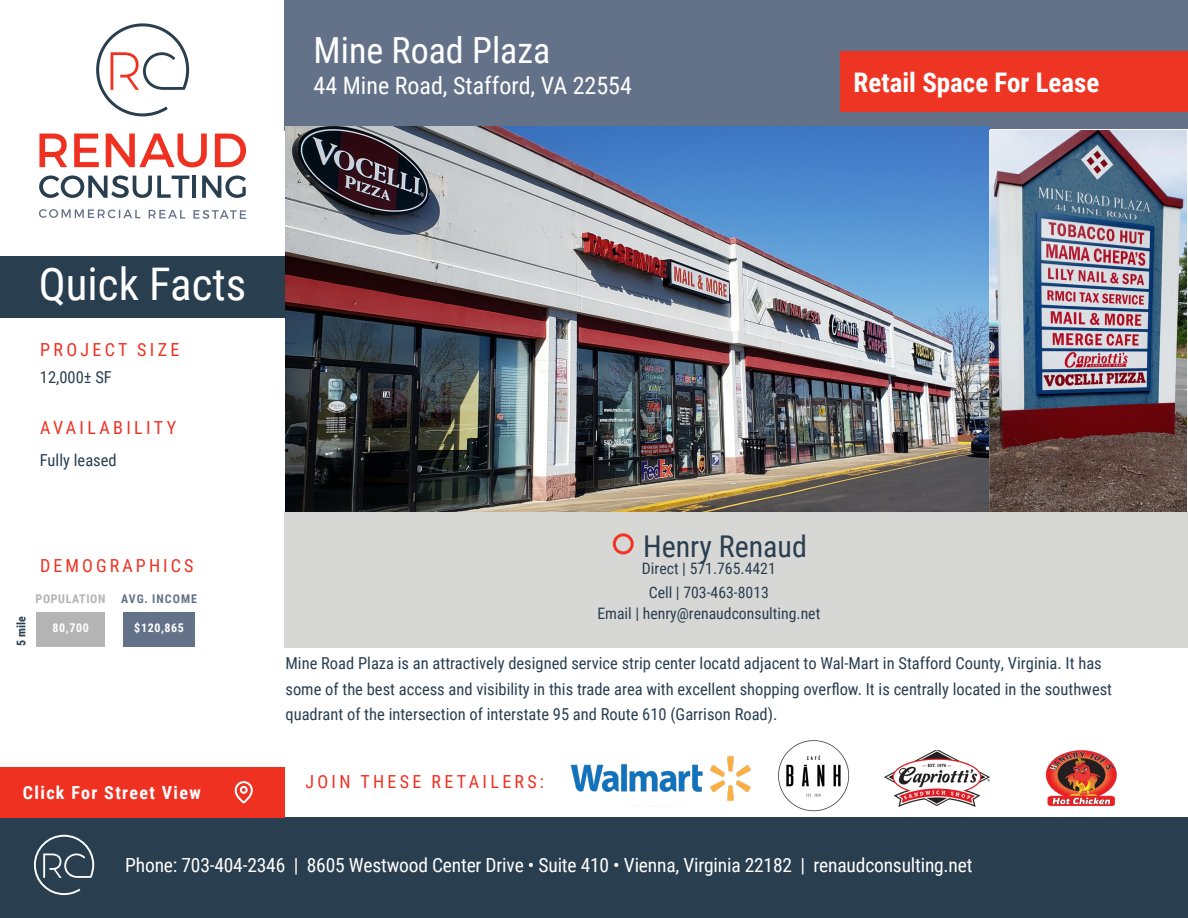
<style>
.page{position:relative;width:1188px;height:918px;background:#fff}
.page>*{position:absolute;margin:0;border:0;box-sizing:border-box;transform-origin:0 0}
.t1{font:45px "Roboto Condensed";color:#fff}
.t2{font:36px "Roboto Condensed";color:#fff}
.t3{font:30px "Roboto Condensed";color:#293e4f}
.t4{font:700 27px "Roboto Condensed";color:#fff}
.t5{font:24px "Roboto Condensed";color:#fff}
.t6{font:19.5px "Roboto Condensed";letter-spacing:-.01em;color:#fff}
.t7{font:18px "Roboto Condensed";letter-spacing:.185em;color:#ef3122}
.t8{font:700 18px "Roboto Condensed";letter-spacing:.075em;color:#fff}
.t9{font:16.5px/25.5px "Roboto Condensed";color:#293e4f}
.t10{font:15.75px "Roboto Condensed";color:#293e4f}
.t11{font:700 12px "Roboto Condensed";letter-spacing:.05em;color:#fff}
.t12{font:700 12px "Roboto Condensed";letter-spacing:.05em;color:#b4b4b5}
.t13{font:700 12px "Roboto Condensed";letter-spacing:.085em;color:#647289}
.t14{font:700 12px "Roboto Condensed";color:#293e4f}
</style>
<div class="page">
<svg style="left:39px;top:209px;width:101px;height:9px"></svg>
<svg style="left:149px;top:210px;width:36px;height:9px"></svg>
<svg style="left:193px;top:210px;width:53px;height:9px"></svg>
<svg style="left:39px;top:175px;width:150px;height:23px"></svg>
<hr style="left:193px;top:176px;width:3px;height:22px;background:#293e4f">
<svg style="left:202px;top:175px;width:44px;height:23px"></svg>
<svg style="left:96px;top:23px;width:93px;height:93px"></svg>
<svg style="left:39px;top:134px;width:28px;height:33px"></svg>
<svg style="left:74px;top:134px;width:25px;height:33px"></svg>
<svg style="left:106px;top:134px;width:101px;height:33px"></svg>
<svg style="left:215px;top:134px;width:31px;height:33px"></svg>
<div style="left:285px;top:0;width:903px;height:131px;background:#647289"></div>
<div style="left:0;top:256px;width:285px;height:62px;background:#293e4f"></div>
<div style="left:0;top:818px;width:1188px;height:100px;background:#293e4f"></div>
<svg style="left:34px;top:835px;width:60px;height:60px"></svg>
<div style="left:285px;top:511px;width:903px;height:137px;background:#d7d7d5"></div>
<div style="left:36px;top:612px;width:69px;height:35px;background:#b4b4b5"></div>
<div style="left:123px;top:612px;width:72px;height:35px;background:#647289"></div>
<div style="left:0;top:768px;width:285px;height:50px;background:#ef3122"></div>
<svg style="left:235px;top:781px;width:18px;height:22px"></svg>
<hr style="left:285px;top:129px;width:903px;height:3px;background:#fff">
<div style="left:840px;top:52px;width:348px;height:60px;background:#ee3524"></div>
<img style="left:570px;top:756px;width:181px;height:45px">
<img style="left:286px;top:127px;width:703px;height:384px">
<img style="left:989px;top:131px;width:197px;height:380px">
<img style="left:778px;top:740px;width:71px;height:72px">
<img style="left:884px;top:751px;width:105px;height:55px">
<img style="left:1045px;top:750px;width:72px;height:57px">
<div style="left:613px;top:533px;width:21px;height:21px;border:3px solid #ef3524;border-radius:50%"></div>
<p class="t2" style="left:314px;top:25px;width:238px">Mine Road Plaza</p>
<p class="t5" style="left:314px;top:68px;width:320px">44 Mine Road, Stafford, VA 22554</p>
<p class="t4" style="left:854px;top:64px;width:247px">Retail Space For Lease</p>
<p class="t1" style="left:39px;top:253px;width:209px">Quick Facts</p>
<p class="t7" style="left:40px;top:337px;width:141px">PROJECT SIZE</p>
<p class="t9" style="left:40px;top:364px;width:73px">12,000± SF</p>
<p class="t7" style="left:40px;top:415px;width:137px">AVAILABILITY</p>
<p class="t9" style="left:40px;top:447px;width:78px">Fully leased</p>
<p class="t7" style="left:40px;top:553px;width:155px">DEMOGRAPHICS</p>
<p class="t14" style="left:13px;top:646px;width:31px;rotate:-90deg">5 mile</p>
<p class="t12" style="left:36px;top:590px;width:71px">POPULATION</p>
<p class="t13" style="left:121px;top:590px;width:77px">AVG. INCOME</p>
<p class="t11" style="left:53px;top:619px;width:38px">80,700</p>
<p class="t11" style="left:134px;top:619px;width:51px">$120,865</p>
<p class="t8" style="left:23px;top:780px;width:179px">Click For Street View</p>
<p class="t3" style="left:643px;top:525px;width:165px">Henry Renaud</p>
<p class="t10" style="left:642px;top:557px;width:135px">Direct | 571.765.4421</p>
<p class="t10" style="left:649px;top:581px;width:122px">Cell | 703-463-8013</p>
<p class="t10" style="left:597px;top:602px;width:224px">Email | henry@renaudconsulting.net</p>
<p class="t9" style="left:285px;top:650px;width:828px">Mine Road Plaza is an attractively designed service strip center locatd adjacent to Wal-Mart in Stafford County, Virginia. It has some of the best access and visibility in this trade area with excellent shopping overflow. It is centrally located in the southwest quadrant of the intersection of interstate 95 and Route 610 (Garrison Road).</p>
<p class="t7" style="left:305px;top:769px;width:240px">JOIN THESE RETAILERS:</p>
<p class="t6" style="left:125px;top:852px;width:849px">Phone: 703-404-2346 | 8605 Westwood Center Drive • Suite 410 • Vienna, Virginia 22182 | renaudconsulting.net</p>
</div>
